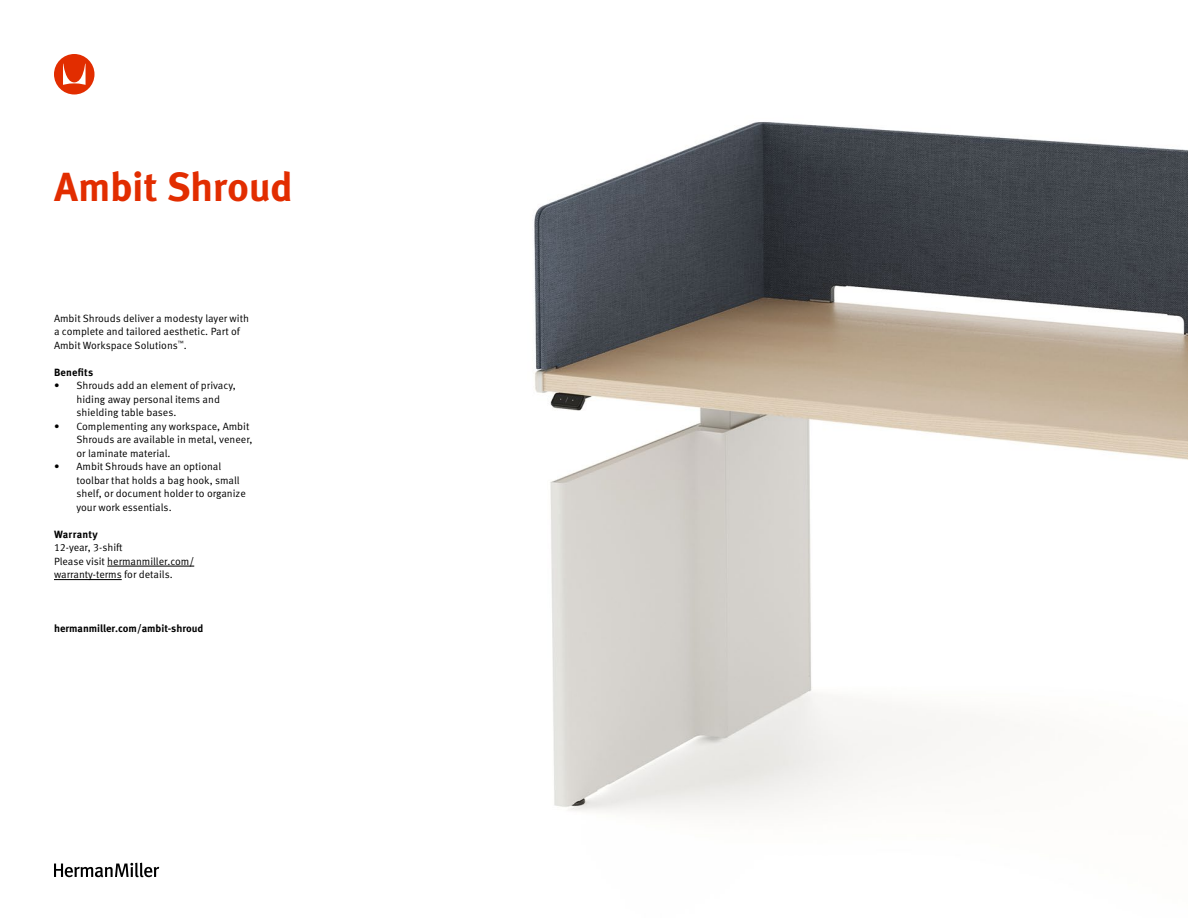
<style>
.page{position:relative;width:1188px;height:918px;background:#fff}
.page>*{position:absolute;margin:0;border:0;box-sizing:border-box;transform-origin:0 0}
.t1{font:700 40.5px "Meta OT";letter-spacing:-.01em;color:#e22d00}
.t2{font:10.5px/13.5px "Meta OT Norm";color:#000}
.t3{font:700 10.5px "Meta OT";color:#000}
</style>
<div class="page">
<svg style="left:54px;top:54px;width:41px;height:40px"></svg>
<svg style="left:54px;top:863px;width:105px;height:14px"></svg>
<hr style="left:107px;top:566px;width:87px;height:1px;background:#000">
<hr style="left:54px;top:579px;width:68px;height:1px;background:#000">
<img style="left:534px;top:122px;width:654px;height:691px">
<h1 class="t1" style="left:54px;top:162px;width:240px">Ambit Shroud</h1>
<p class="t2" style="left:54px;top:312px;width:197px">Ambit Shrouds deliver a modesty layer with a complete and tailored aesthetic. Part of<br>Ambit Workspace Solutions<sup>™</sup>.</p>
<p class="t3" style="left:54px;top:366px;width:41px">Benefits</p>
<p class="t2" style="left:77px;top:379px;width:161px;text-indent:-23px">• Shrouds add an element of privacy, hiding away personal items and shielding table bases.</p>
<p class="t2" style="left:77px;top:420px;width:178px;text-indent:-23px">• Complementing any workspace, Ambit<br>Shrouds are available in metal, veneer, or laminate material.</p>
<p class="t2" style="left:77px;top:460px;width:171px;text-indent:-23px">• Ambit Shrouds have an optional toolbar that holds a bag hook, small shelf, or document holder to organize your work essentials.</p>
<p class="t3" style="left:54px;top:528px;width:45px">Warranty</p>
<p class="t2" style="left:54px;top:541px;width:142px">12-year, 3-shift<br>Please visit hermanmiller.com/ warranty-terms for details.</p>
<p class="t3" style="left:54px;top:622px;width:151px">hermanmiller.com/ambit-shroud</p>
</div>
